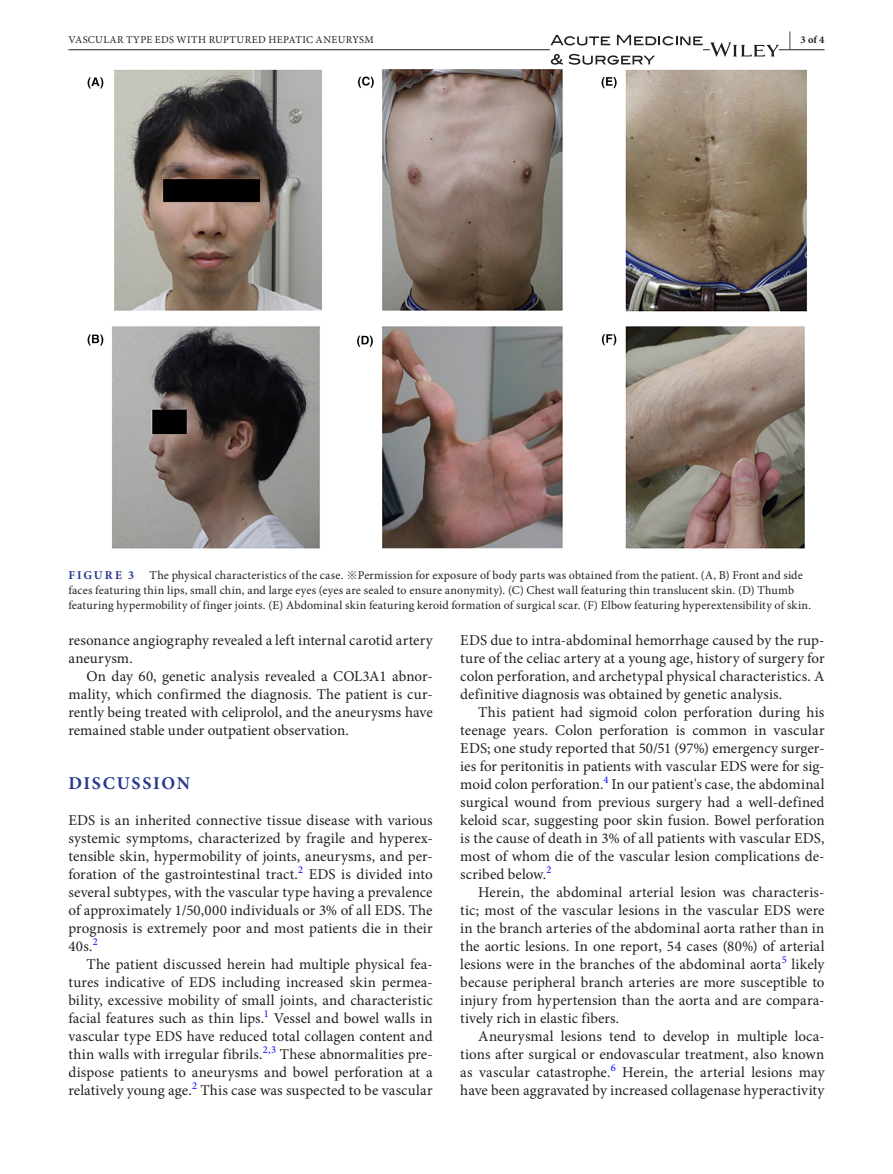
<style>
.page{position:relative;width:893px;height:1174px;background:#fff}
.page>*{position:absolute;margin:0;border:0;box-sizing:border-box;transform-origin:0 0}
.t1{font:700 18px "Minion Pro";letter-spacing:.09em;color:#27388e}
.t2{font:15px/18px "Minion Pro";letter-spacing:.005em;color:#231f20;text-align:justify}
.t3{font:12px/15px "Minion Pro";letter-spacing:.015em;color:#231f20}
.t4{font:700 12px "Minion Pro";letter-spacing:.17em;color:#27388e}
.t5{font:10.5px "Minion Pro";letter-spacing:.035em;color:#231f20}
.t6{font:10.5px "Minion Pro";color:#00f}
.t7{font:700 10.5px "Minion Pro";color:#231f20}
.s1{font-size:18px}
.s2{font-family:"Times New Roman"}
</style>
<div class="page">
<hr style="left:68px;top:49px;width:756px;height:1px;background:#231f20">
<div style="left:550px;top:35px;width:153px;height:30px;background:#fff"></div>
<svg style="left:550px;top:35px;width:60px;height:10px"></svg>
<svg style="left:617px;top:35px;width:86px;height:10px"></svg>
<svg style="left:551px;top:54px;width:12px;height:11px"></svg>
<svg style="left:569px;top:54px;width:86px;height:11px"></svg>
<svg style="left:710px;top:42px;width:69px;height:15px"></svg>
<img style="left:87px;top:69px;width:720px;height:479px">
<p class="t5" style="left:69px;top:32px;width:307px">VASCULAR TYPE EDS WITH RUPTURED HEPATIC ANEURYSM</p>
<p class="t7" style="left:789px;top:32px;width:37px"><span class="s1">|</span> 3 of 4</p>
<p class="t3" style="left:68px;top:568px;width:744px;text-indent:81px">The physical characteristics of the case. <span class="s2">※</span>Permission for exposure of body parts was obtained from the patient. (A, B) Front and side faces featuring thin lips, small chin, and large eyes (eyes are sealed to ensure anonymity). (C) Chest wall featuring thin translucent skin. (D) Thumb featuring hypermobility of finger joints. (E) Abdominal skin featuring keroid formation of surgical scar. (F) Elbow featuring hyperextensibility of skin.</p>
<p class="t4" style="left:69px;top:567px;width:67px">FIGURE 3</p>
<p class="t2" style="left:68px;top:631px;width:366px">resonance angiography revealed a left internal carotid artery aneurysm.</p>
<p class="t2" style="left:68px;top:667px;width:366px;text-indent:18px">On day 60, genetic analysis revealed a COL3A1 abnor&shy;mality, which confirmed the diagnosis. The patient is cur&shy;rently being treated with celiprolol, and the aneurysms have remained stable under outpatient observation.</p>
<p class="t1" style="left:68px;top:771px;width:123px">DISCUSSION</p>
<p class="t2" style="left:68px;top:811px;width:366px">EDS is an inherited connective tissue disease with various systemic symptoms, characterized by fragile and hyperex&shy;tensible skin, hypermobility of joints, aneurysms, and per&shy;foration of the gastrointestinal tract.</p>
<p class="t6" style="left:298px;top:862px;width:7px">2</p>
<p class="t2" style="left:68px;top:865px;width:366px;text-indent:240px">EDS is divided into several subtypes, with the vascular type having a prevalence of approximately 1/50,000 individuals or 3% of all EDS. The prognosis is extremely poor and most patients die in their 40s.</p>
<p class="t6" style="left:93px;top:934px;width:7px">2</p>
<p class="t2" style="left:68px;top:955px;width:366px;text-indent:18px">The patient discussed herein had multiple physical fea&shy;tures indicative of EDS including increased skin permea&shy;bility, excessive mobility of small joints, and characteristic facial features such as thin lips.</p>
<p class="t6" style="left:264px;top:1006px;width:7px">1</p>
<p class="t2" style="left:68px;top:1009px;width:366px;text-indent:205px">Vessel and bowel walls in vascular type EDS have reduced total collagen content and thin walls with irregular fibrils.</p>
<p class="t6" style="left:263px;top:1042px;width:15px">2,3</p>
<p class="t2" style="left:68px;top:1045px;width:366px;text-indent:211px">These abnormalities pre&shy;dispose patients to aneurysms and bowel perforation at a relatively young age.<sup>2</sup> This case was suspected to be vascular</p>
<p class="t2" style="left:460px;top:631px;width:366px">EDS due to intra-abdominal hemorrhage caused by the rup&shy;ture of the celiac artery at a young age, history of surgery for colon perforation, and archetypal physical characteristics. A definitive diagnosis was obtained by genetic analysis.</p>
<p class="t2" style="left:460px;top:703px;width:366px;text-indent:18px">This patient had sigmoid colon perforation during his teenage years. Colon perforation is common in vascular EDS; one study reported that 50/51 (97%) emergency surger&shy;ies for peritonitis in patients with vascular EDS were for sig&shy;moid colon perforation.</p>
<p class="t6" style="left:603px;top:772px;width:7px">4</p>
<p class="t2" style="left:460px;top:775px;width:366px;text-indent:151px">In our patient's case, the abdominal surgical wound from previous surgery had a well-defined keloid scar, suggesting poor skin fusion. Bowel perforation is the cause of death in 3% of all patients with vascular EDS, most of whom die of the vascular lesion complications de&shy;scribed below.</p>
<p class="t6" style="left:546px;top:862px;width:7px">2</p>
<p class="t2" style="left:460px;top:883px;width:366px;text-indent:18px">Herein, the abdominal arterial lesion was characteris&shy;tic; most of the vascular lesions in the vascular EDS were in the branch arteries of the abdominal aorta rather than in the aortic lesions. In one report, 54 cases (80%) of arterial lesions were in the branches of the abdominal aorta</p>
<p class="t6" style="left:782px;top:952px;width:7px">5</p>
<p class="t2" style="left:460px;top:955px;width:366px;text-indent:331px">likely because peripheral branch arteries are more susceptible to injury from hypertension than the aorta and are compara&shy;tively rich in elastic fibers.</p>
<p class="t2" style="left:460px;top:1027px;width:366px;text-indent:18px">Aneurysmal lesions tend to develop in multiple loca&shy;tions after surgical or endovascular treatment, also known as vascular catastrophe.</p>
<p class="t6" style="left:611px;top:1060px;width:7px">6</p>
<p class="t2" style="left:460px;top:1063px;width:366px;text-align:right">Herein, the arterial lesions may<br>have been aggravated by increased collagenase hyperactivity</p>
</div>
